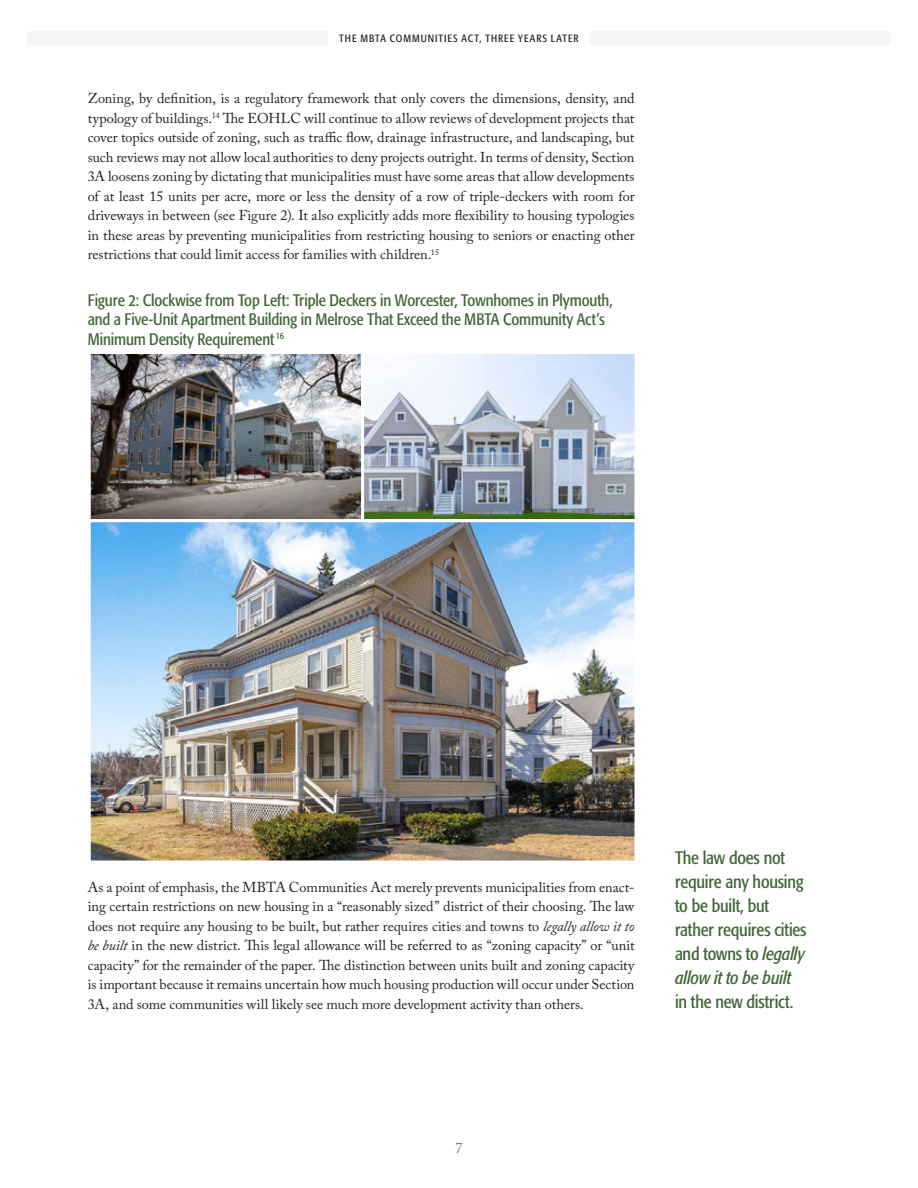
<style>
.page{position:relative;width:918px;height:1188px;background:#fff}
.page>*{position:absolute;margin:0;border:0;box-sizing:border-box;transform-origin:0 0}
.Pull_Quotes{font:condensed 18px/24px "Formata Std";letter-spacing:-.01em;color:#416538}
.Figure_Title{font:condensed 16.5px/19.5px "Formata Std";letter-spacing:-.005em;color:#416538}
.t1{font:15px "Adobe Caslon Pro";color:#787779}
.Body_Copy{font:14.25px/19.5px "Adobe Caslon Pro";color:#231f20;text-align:justify}
.t2{font:condensed 10.5px "Formata Std";letter-spacing:.095em;color:#231f20}
.s1{font-style:italic}
</style>
<div class="page">
<div style="left:27px;top:31px;width:864px;height:14px;background:#f5f5f5"></div>
<div style="left:328px;top:31px;width:262px;height:14px;background:#fff"></div>
<img style="left:92px;top:355px;width:542px;height:505px">
<div style="left:88px;top:351px;width:276px;height:171px;border:3px solid #fff"></div>
<div style="left:361px;top:351px;width:277px;height:171px;border:3px solid #fff"></div>
<div style="left:88px;top:519px;width:550px;height:345px;border:3px solid #fff"></div>
<p class="t2" style="left:339px;top:32px;width:241px">THE MBTA COMMUNITIES ACT, THREE YEARS LATER</p>
<p class="Body_Copy" style="left:88px;top:89px;width:548px">Zoning, by definition, is a regulatory framework that only covers the dimensions, density, and typology of buildings.<sup>14</sup> The EOHLC will continue to allow reviews of development projects that cover topics outside of zoning, such as traffic flow, drainage infrastructure, and landscaping, but such reviews may not allow local authorities to deny projects outright. In terms of density, Section 3A loosens zoning by dictating that municipalities must have some areas that allow developments of at least 15 units per acre, more or less the density of a row of triple-deckers with room for driveways in between (see Figure 2). It also explicitly adds more flexibility to housing typologies in these areas by preventing municipalities from restricting housing to seniors or enacting other restrictions that could limit access for families with children.<sup>15</sup></p>
<p class="Figure_Title" style="left:88px;top:290px;width:527px">Figure 2: Clockwise from Top Left: Triple Deckers in Worcester, Townhomes in Plymouth, and a Five-Unit Apartment Building in Melrose That Exceed the MBTA Community Act’s<br>Minimum Density Requirement <sup>16</sup></p>
<p class="Body_Copy" style="left:88px;top:877px;width:548px">As a point of emphasis, the MBTA Communities Act merely prevents municipalities from enact&shy;ing certain restrictions on new housing in a “reasonably sized” district of their choosing. The law does not require any housing to be built, but rather requires cities and towns to <span class="s1">legally allow it to be built</span> in the new district. This legal allowance will be referred to as “zoning capacity” or “unit capacity” for the remainder of the paper. The distinction between units built and zoning capacity is important because it remains uncertain how much housing production will occur under Section 3A, and some communities will likely see much more development activity than others.</p>
<p class="Pull_Quotes" style="left:675px;top:845px;width:133px">The law does not require any housing to be built, but rather requires cities and towns to <span class="s1">legally allow it to be built </span>in the new district.</p>
<p class="t1" style="left:455px;top:1139px;width:9px">7</p>
</div>
